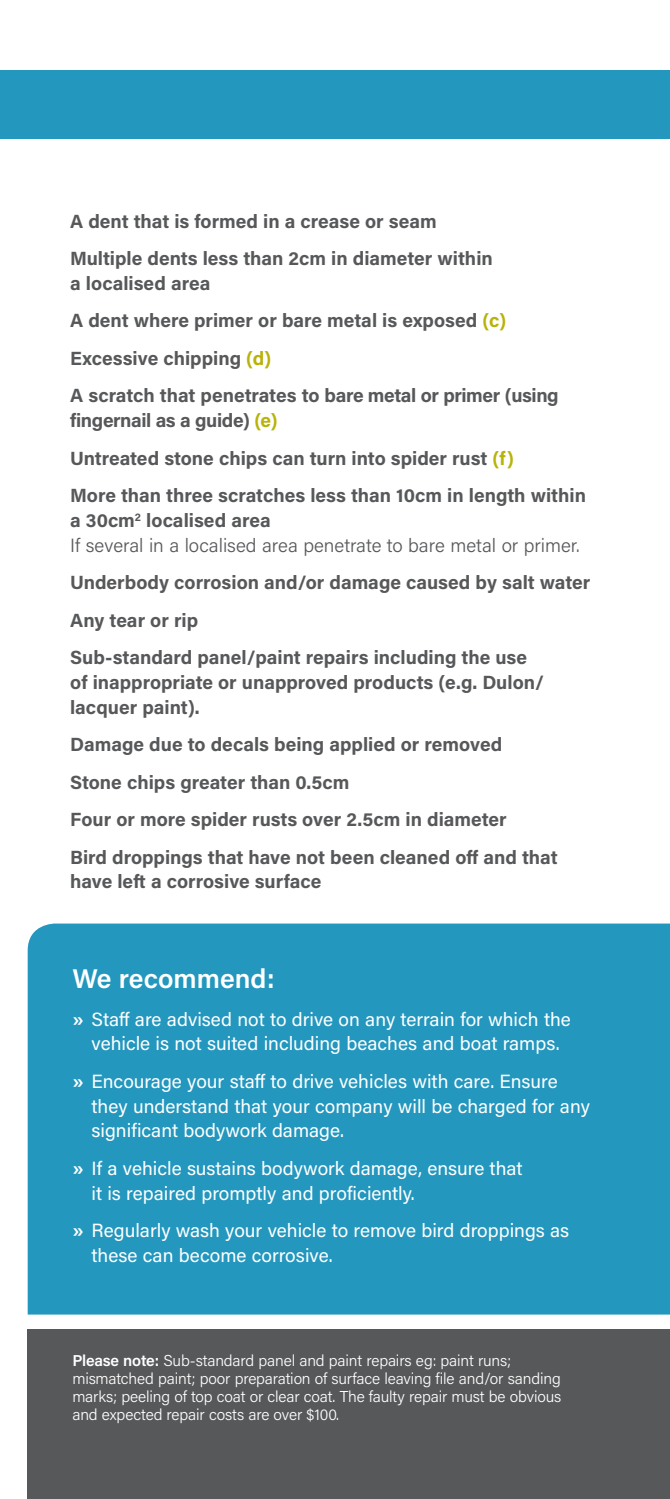
<style>
.page{position:relative;width:670px;height:1499px;background:#fff}
.page>*{position:absolute;margin:0;border:0;box-sizing:border-box;transform-origin:0 0}
.t1{font:600 27px "Acumin Pro";color:#fff}
.t2{font:700 19.12px/37.6px "Acumin Pro";color:#57585a}
.t3{font:19.12px/24.8px "Acumin Pro";color:#fff}
.t4{font:300 19.12px/24.8px "Acumin Pro";color:#57585a}
.t5{font:300 15.75px/18px "Acumin Pro";letter-spacing:-.01em;color:#fff}
.s1{color:#b8b309}
.s2{font-weight:700}
.s3{font-weight:600}
</style>
<div class="page">
<div style="left:0;top:70px;width:670px;height:69px;background:#2397be"></div>
<div style="left:28px;top:923px;width:642px;height:391px;background:#2397be"></div>
<div style="left:28px;top:1329px;width:642px;height:170px;background:#57585a"></div>
<p class="t2" style="left:70px;top:201px;width:424px">A dent that is formed in a crease or seam<br>Multiple dents less than 2cm in diameter within</p>
<p class="t2" style="left:70px;top:264px;width:490px">a localised area<br>A dent where primer or bare metal is exposed <span class="s1">(c)<br></span>Excessive chipping <span class="s1">(d)<br></span>A scratch that penetrates to bare metal or primer (using</p>
<p class="t2" style="left:70px;top:401px;width:517px">fingernail as a guide) <span class="s1">(e)<br></span>Untreated stone chips can turn into spider rust <span class="s1">(f)<br></span>More than three scratches less than 10cm in length within</p>
<p class="t4" style="left:70px;top:507px;width:511px"><span class="s2">a 30cm</span><sup>2</sup> <span class="s2">localised area<br></span>If several in a localised area penetrate to bare metal or primer.</p>
<p class="t2" style="left:70px;top:563px;width:521px">Underbody corrosion and/or damage caused by salt water<br>Any tear or rip<br>Sub-standard panel/paint repairs including the use</p>
<p class="t2" style="left:70px;top:669px;width:475px;line-height:24.8px">of inappropriate or unapproved products (e.g. Dulon/ lacquer paint).</p>
<p class="t2" style="left:70px;top:725px;width:489px">Damage due to decals being applied or removed Stone chips greater than 0.5cm<br>Four or more spider rusts over 2.5cm in diameter<br>Bird droppings that have not been cleaned off and that</p>
<p class="t2" style="left:70px;top:862px;width:253px">have left a corrosive surface</p>
<h1 class="t1" style="left:72px;top:960px;width:204px">We recommend:</h1>
<p class="t3" style="left:72px;top:1006px;width:500px;text-align:center"><span class="s2">»</span> Staff are advised not to drive on any terrain for which the vehicle is not suited including beaches and boat ramps.</p>
<p class="t3" style="left:91px;top:1068px;width:500px;text-indent:-19px"><span class="s2">»</span> Encourage your staff to drive vehicles with care. Ensure they understand that your company will be charged for any significant bodywork damage.</p>
<p class="t3" style="left:91px;top:1155px;width:432px;text-indent:-19px"><span class="s2">»</span> If a vehicle sustains bodywork damage, ensure that it is repaired promptly and proficiently.</p>
<p class="t3" style="left:91px;top:1217px;width:479px;text-indent:-19px"><span class="s2">»</span> Regularly wash your vehicle to remove bird droppings as these can become corrosive.</p>
<p class="t5" style="left:72px;top:1351px;width:490px"><span class="s3">Please note:</span> Sub-standard panel and paint repairs eg: paint runs; mismatched paint; poor preparation of surface leaving file and/or sanding marks; peeling of top coat or clear coat. The faulty repair must be obvious and expected repair costs are over $100.</p>
</div>
